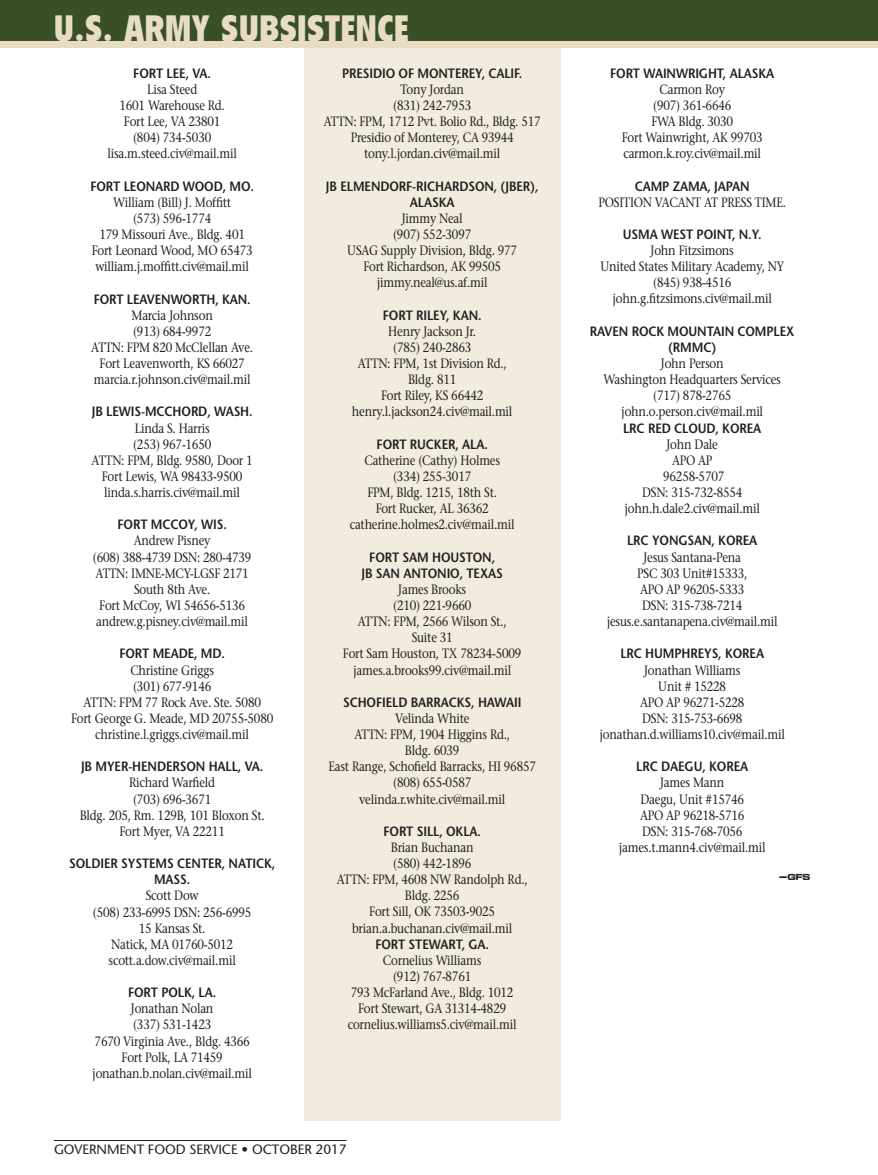
<style>
.page{position:relative;width:878px;height:1175px;background:#fff}
.page>*{position:absolute;margin:0;border:0;box-sizing:border-box;transform-origin:0 0}
.t1{font:900 condensed 36px "Flyer";letter-spacing:.02em;color:#e8ddc3;scale:.95 1}
.t2{font:13.5px/16px "Stone Serif";letter-spacing:-.02em;color:#231f20;text-align:center;scale:.85 1}
.t3{font:600 13.5px/16px "Stone Sans";letter-spacing:-.01em;color:#231f20;text-align:center;scale:.9 1}
.t4{font:13.5px "Stone Sans";letter-spacing:-.005em;color:#231f20}
.t5{font:700 7.5px "Euro Technic Ext";color:#231f20}
</style>
<div class="page">
<div style="left:304px;top:40px;width:257px;height:1080px;background:#f1ecde"></div>
<hr style="left:54px;top:1140px;width:292px;height:1px;background:#231f20">
<svg style="left:0;top:40px;width:878px;height:7px;background:#cec8ac"></svg>
<div style="left:0;top:0;width:878px;height:40px;background:#384f28"></div>
<h1 class="t1" style="left:54px;top:7px;width:375px">U.S. ARMY SUBSISTENCE</h1>
<p class="t3" style="left:133px;top:65px;width:88px">FORT LEE, VA.</p>
<p class="t2" style="left:107px;top:81px;width:154px">Lisa Steed<br>1601 Warehouse Rd.<br>Fort Lee, VA 23801<br>(804) 734-5030 lisa.m.steed.civ@mail.mil</p>
<p class="t3" style="left:90px;top:178px;width:183px">FORT LEONARD WOOD, MO.</p>
<p class="t2" style="left:92px;top:194px;width:191px">William (Bill) J. Moffitt<br>(573) 596-1774<br>179 Missouri Ave., Bldg. 401<br>Fort Leonard Wood, MO 65473 william.j.moffitt.civ@mail.mil</p>
<p class="t3" style="left:94px;top:291px;width:176px">FORT LEAVENWORTH, KAN.</p>
<p class="t2" style="left:91px;top:307px;width:192px">Marcia Johnson<br>(913) 684-9972<br>ATTN: FPM 820 McClellan Ave.<br>Fort Leavenworth, KS 66027 marcia.r.johnson.civ@mail.mil</p>
<p class="t3" style="left:92px;top:404px;width:180px">JB LEWIS-MCCHORD, WASH.</p>
<p class="t2" style="left:92px;top:420px;width:191px">Linda S. Harris<br>(253) 967-1650<br>ATTN: FPM, Bldg. 9580, Door 1<br>Fort Lewis, WA 98433-9500 linda.s.harris.civ@mail.mil</p>
<p class="t3" style="left:118px;top:516px;width:123px">FORT MCCOY, WIS.</p>
<p class="t2" style="left:93px;top:533px;width:188px">Andrew Pisney<br>(608) 388-4739 DSN: 280-4739<br>ATTN: IMNE-MCY-LGSF 2171<br>South 8th Ave.<br>Fort McCoy, WI 54656-5136 andrew.g.pisney.civ@mail.mil</p>
<p class="t3" style="left:119px;top:645px;width:119px">FORT MEADE, MD.</p>
<p class="t2" style="left:71px;top:662px;width:239px">Christine Griggs<br>(301) 677-9146<br>ATTN: FPM 77 Rock Ave. Ste. 5080<br>Fort George G. Meade, MD 20755-5080 christine.l.griggs.civ@mail.mil</p>
<p class="t3" style="left:81px;top:758px;width:204px">JB MYER-HENDERSON HALL, VA.</p>
<p class="t2" style="left:80px;top:774px;width:219px">Richard Warfield<br>(703) 696-3671<br>Bldg. 205, Rm. 129B, 101 Bloxon St.<br>Fort Myer, VA 22211</p>
<p class="t3" style="left:69px;top:855px;width:230px">SOLDIER SYSTEMS CENTER, NATICK,<br>MASS.</p>
<p class="t2" style="left:93px;top:887px;width:188px">Scott Dow<br>(508) 233-6995 DSN: 256-6995<br>15 Kansas St.<br>Natick, MA 01760-5012 scott.a.dow.civ@mail.mil</p>
<p class="t3" style="left:128px;top:984px;width:99px">FORT POLK, LA.</p>
<p class="t2" style="left:92px;top:1000px;width:189px">Jonathan Nolan<br>(337) 531-1423<br>7670 Virginia Ave., Bldg. 4366<br>Fort Polk, LA 71459 jonathan.b.nolan.civ@mail.mil</p>
<p class="t3" style="left:342px;top:65px;width:202px">PRESIDIO OF MONTEREY, CALIF.</p>
<p class="t2" style="left:324px;top:81px;width:257px">Tony Jordan<br>(831) 242-7953<br>ATTN: FPM, 1712 Pvt. Bolio Rd., Bldg. 517<br>Presidio of Monterey, CA 93944 tony.l.jordan.civ@mail.mil</p>
<p class="t3" style="left:326px;top:178px;width:238px">JB ELMENDORF-RICHARDSON, (JBER),<br>ALASKA</p>
<p class="t2" style="left:347px;top:210px;width:201px">Jimmy Neal<br>(907) 552-3097<br>USAG Supply Division, Bldg. 977<br>Fort Richardson, AK 99505 jimmy.neal@us.af.mil</p>
<p class="t3" style="left:383px;top:307px;width:111px">FORT RILEY, KAN.</p>
<p class="t2" style="left:352px;top:323px;width:190px">Henry Jackson Jr.<br>(785) 240-2863<br>ATTN: FPM, 1st Division Rd.,<br>Bldg. 811<br>Fort Riley, KS 66442 henry.l.jackson24.civ@mail.mil</p>
<p class="t3" style="left:376px;top:436px;width:125px">FORT RUCKER, ALA.</p>
<p class="t2" style="left:349px;top:452px;width:196px">Catherine (Cathy) Holmes (334) 255-3017<br>FPM, Bldg. 1215, 18th St.<br>Fort Rucker, AL 36362 catherine.holmes2.civ@mail.mil</p>
<p class="t3" style="left:361px;top:549px;width:159px">FORT SAM HOUSTON,<br>JB SAN ANTONIO, TEXAS</p>
<p class="t2" style="left:343px;top:581px;width:211px">James Brooks<br>(210) 221-9660<br>ATTN: FPM, 2566 Wilson St.,<br>Suite 31<br>Fort Sam Houston, TX 78234-5009 james.a.brooks99.civ@mail.mil</p>
<p class="t3" style="left:343px;top:694px;width:200px">SCHOFIELD BARRACKS, HAWAII</p>
<p class="t2" style="left:328px;top:710px;width:245px">Velinda White<br>ATTN: FPM, 1904 Higgins Rd.,<br>Bldg. 6039<br>East Range, Schofield Barracks, HI 96857 (808) 655-0587 velinda.r.white.civ@mail.mil</p>
<p class="t3" style="left:383px;top:823px;width:110px">FORT SILL, OKLA.</p>
<p class="t2" style="left:337px;top:839px;width:226px">Brian Buchanan<br>(580) 442-1896<br>ATTN: FPM, 4608 NW Randolph Rd.,<br>Bldg. 2256<br>Fort Sill, OK 73503-9025 brian.a.buchanan.civ@mail.mil</p>
<p class="t3" style="left:375px;top:936px;width:128px">FORT STEWART, GA.</p>
<p class="t2" style="left:348px;top:952px;width:200px">Cornelius Williams<br>(912) 767-8761<br>793 McFarland Ave., Bldg. 1012<br>Fort Stewart, GA 31314-4829 cornelius.williams5.civ@mail.mil</p>
<p class="t4" style="left:54px;top:1141px;width:294px">GOVERNMENT FOOD SERVICE • OCTOBER 2017</p>
<p class="t3" style="left:610px;top:65px;width:184px">FORT WAINWRIGHT, ALASKA</p>
<p class="t2" style="left:621px;top:81px;width:167px">Carmon Roy<br>(907) 361-6646<br>FWA Bldg. 3030<br>Fort Wainwright, AK 99703 carmon.k.roy.civ@mail.mil</p>
<p class="t3" style="left:634px;top:178px;width:129px">CAMP ZAMA, JAPAN</p>
<p class="t2" style="left:598px;top:194px;width:222px">POSITION VACANT AT PRESS TIME.</p>
<p class="t3" style="left:623px;top:226px;width:156px">USMA WEST POINT, N.Y.</p>
<p class="t2" style="left:600px;top:242px;width:218px">John Fitzsimons<br>United States Military Academy, NY (845) 938-4516 john.g.fitzsimons.civ@mail.mil</p>
<p class="t3" style="left:590px;top:323px;width:229px">RAVEN ROCK MOUNTAIN COMPLEX (RMMC)</p>
<p class="t2" style="left:603px;top:355px;width:210px">John Person<br>Washington Headquarters Services (717) 878-2765 john.o.person.civ@mail.mil</p>
<p class="t3" style="left:623px;top:420px;width:155px">LRC RED CLOUD, KOREA</p>
<p class="t2" style="left:624px;top:436px;width:161px">John Dale<br>APO AP<br>96258-5707<br>DSN: 315-732-8554 john.h.dale2.civ@mail.mil</p>
<p class="t3" style="left:627px;top:533px;width:146px">LRC YONGSAN, KOREA</p>
<p class="t2" style="left:606px;top:549px;width:203px">Jesus Santana-Pena<br>PSC 303 Unit#15333,<br>APO AP 96205-5333<br>DSN: 315-738-7214 jesus.e.santanapena.civ@mail.mil</p>
<p class="t3" style="left:620px;top:645px;width:161px">LRC HUMPHREYS, KOREA</p>
<p class="t2" style="left:599px;top:662px;width:220px">Jonathan Williams<br>Unit # 15228<br>APO AP 96271-5228<br>DSN: 315-753-6698 jonathan.d.williams10.civ@mail.mil</p>
<p class="t3" style="left:636px;top:758px;width:126px">LRC DAEGU, KOREA</p>
<p class="t2" style="left:619px;top:774px;width:174px">James Mann<br>Daegu, Unit #15746<br>APO AP 96218-5716<br>DSN: 315-768-7056 james.t.mann4.civ@mail.mil</p>
<p class="t5" style="left:779px;top:871px;width:33px">—GFS</p>
</div>
